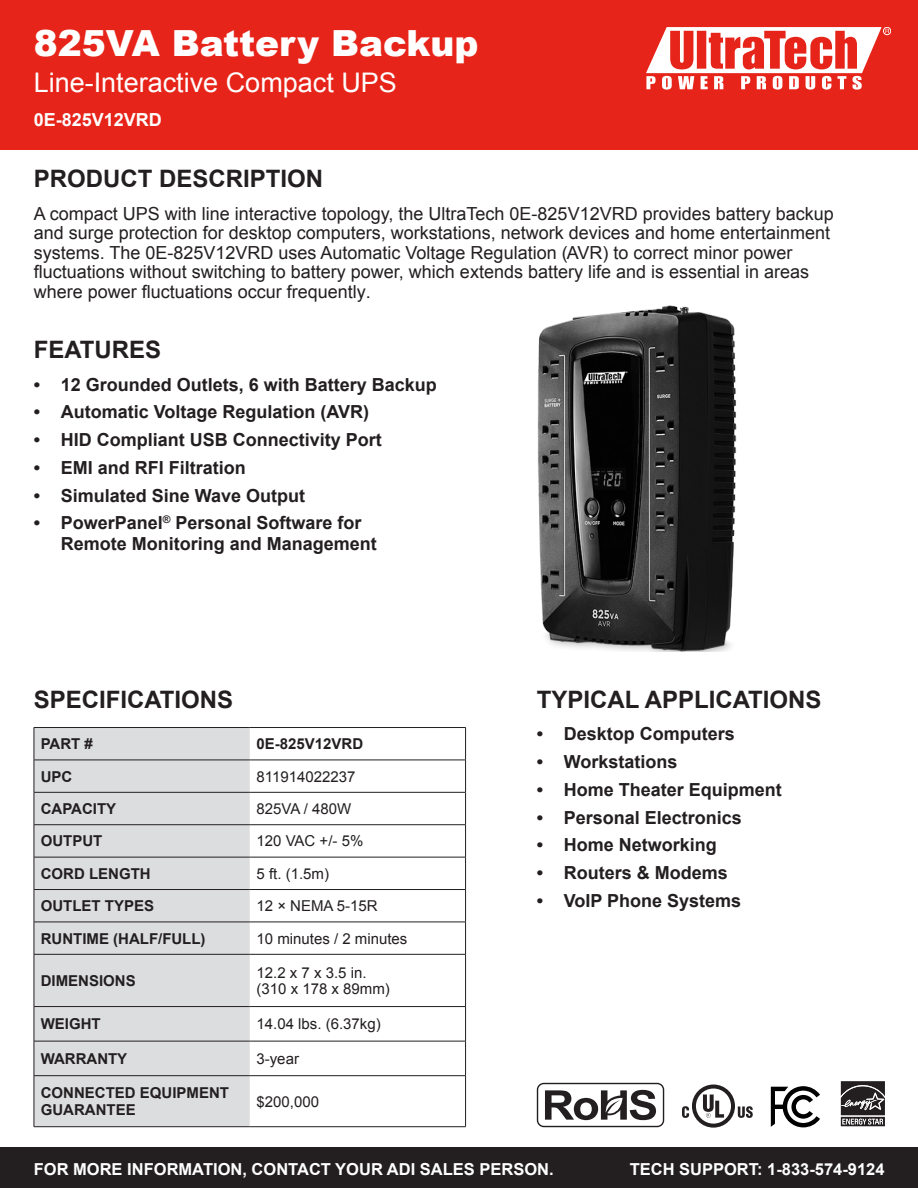
<style>
.page{position:relative;width:918px;height:1188px;background:#fff}
.page>*{position:absolute;margin:0;border:0;box-sizing:border-box;transform-origin:0 0}
.t1{font:900 36px "Arial";color:#fff}
.t2{font:27px "Arial";color:#fff}
.t3{font:700 24px "Arial";color:#231f20}
.t4{font:18px/19.5px "Arial";color:#231f20}
.t5{font:700 18px/21px "Arial";color:#231f20}
.t6{font:700 18px "Arial";color:#fff}
.t7{font:700 16.5px "Arial";color:#fff}
.t8{font:15px "Arial";color:#231f20}
.t9{font:700 15px/16.5px "Arial";color:#231f20}
</style>
<div class="page">
<div style="left:0;top:0;width:918px;height:149px;background:#e72419"></div>
<div style="left:0;top:1148px;width:918px;height:40px;background:#231f20"></div>
<svg style="left:646px;top:27px;width:243px;height:63px"></svg>
<div style="left:883px;top:27px;width:8px;height:8px;border:1px solid #fff;border-radius:50%"></div>
<div style="left:35px;top:728px;width:215px;height:398px;background:#dcdddf"></div>
<hr style="left:34px;top:727px;width:216px;height:1px;background:#231f20">
<hr style="left:34px;top:728px;width:1px;height:32px;background:#231f20">
<hr style="left:250px;top:727px;width:216px;height:1px;background:#231f20">
<hr style="left:465px;top:728px;width:1px;height:32px;background:#231f20">
<hr style="left:34px;top:760px;width:216px;height:1px;background:#231f20">
<hr style="left:34px;top:760px;width:1px;height:32px;background:#231f20">
<hr style="left:250px;top:760px;width:216px;height:1px;background:#231f20">
<hr style="left:465px;top:760px;width:1px;height:32px;background:#231f20">
<hr style="left:34px;top:792px;width:216px;height:1px;background:#231f20">
<hr style="left:34px;top:793px;width:1px;height:32px;background:#231f20">
<hr style="left:250px;top:792px;width:216px;height:1px;background:#231f20">
<hr style="left:465px;top:793px;width:1px;height:32px;background:#231f20">
<hr style="left:34px;top:824px;width:216px;height:1px;background:#231f20">
<hr style="left:34px;top:825px;width:1px;height:32px;background:#231f20">
<hr style="left:250px;top:824px;width:216px;height:1px;background:#231f20">
<hr style="left:465px;top:825px;width:1px;height:32px;background:#231f20">
<hr style="left:34px;top:857px;width:216px;height:1px;background:#231f20">
<hr style="left:34px;top:857px;width:1px;height:32px;background:#231f20">
<hr style="left:250px;top:857px;width:216px;height:1px;background:#231f20">
<hr style="left:465px;top:857px;width:1px;height:32px;background:#231f20">
<hr style="left:34px;top:889px;width:216px;height:1px;background:#231f20">
<hr style="left:34px;top:890px;width:1px;height:32px;background:#231f20">
<hr style="left:250px;top:889px;width:216px;height:1px;background:#231f20">
<hr style="left:465px;top:890px;width:1px;height:32px;background:#231f20">
<hr style="left:34px;top:922px;width:216px;height:1px;background:#231f20">
<hr style="left:34px;top:922px;width:1px;height:32px;background:#231f20">
<hr style="left:250px;top:922px;width:216px;height:1px;background:#231f20">
<hr style="left:465px;top:922px;width:1px;height:32px;background:#231f20">
<hr style="left:34px;top:954px;width:216px;height:1px;background:#231f20">
<hr style="left:34px;top:955px;width:1px;height:51px;background:#231f20">
<hr style="left:250px;top:954px;width:216px;height:1px;background:#231f20">
<hr style="left:465px;top:955px;width:1px;height:51px;background:#231f20">
<hr style="left:34px;top:1006px;width:216px;height:1px;background:#231f20">
<hr style="left:34px;top:1007px;width:1px;height:34px;background:#231f20">
<hr style="left:250px;top:1006px;width:216px;height:1px;background:#231f20">
<hr style="left:465px;top:1007px;width:1px;height:34px;background:#231f20">
<hr style="left:34px;top:1041px;width:216px;height:1px;background:#231f20">
<hr style="left:34px;top:1041px;width:1px;height:34px;background:#231f20">
<hr style="left:250px;top:1041px;width:216px;height:1px;background:#231f20">
<hr style="left:465px;top:1041px;width:1px;height:34px;background:#231f20">
<hr style="left:34px;top:1075px;width:216px;height:1px;background:#231f20">
<hr style="left:34px;top:1076px;width:1px;height:51px;background:#231f20">
<hr style="left:250px;top:1075px;width:216px;height:1px;background:#231f20">
<hr style="left:465px;top:1076px;width:1px;height:51px;background:#231f20">
<hr style="left:34px;top:1126px;width:216px;height:1px;background:#231f20">
<hr style="left:250px;top:1126px;width:216px;height:1px;background:#231f20">
<img style="left:537px;top:305px;width:200px;height:347px">
<svg style="left:682px;top:1085px;width:71px;height:43px"></svg>
<svg style="left:771px;top:1086px;width:49px;height:41px"></svg>
<svg style="left:840px;top:1081px;width:45px;height:46px"></svg>
<div style="left:537px;top:1083px;width:127px;height:44px;border:1px solid #231f20;border-radius:6px"></div>
<svg style="left:545px;top:1090px;width:111px;height:30px"></svg>
<p class="t1" style="left:34px;top:17px;width:446px">825VA Battery Backup</p>
<p class="t2" style="left:34px;top:65px;width:365px">Line-Interactive Compact UPS</p>
<p class="t6" style="left:34px;top:108px;width:130px">0E-825V12VRD</p>
<p class="t3" style="left:34px;top:163px;width:291px">PRODUCT DESCRIPTION</p>
<p class="t4" style="left:34px;top:204px;width:802px">A compact UPS with line interactive topology, the UltraTech 0E-825V12VRD provides battery backup and surge protection for desktop computers, workstations, network devices and home entertainment systems. The 0E-825V12VRD uses Automatic Voltage Regulation (AVR) to correct minor power fluctuations without switching to battery power, which extends battery life and is essential in areas where power fluctuations occur frequently.</p>
<p class="t3" style="left:34px;top:334px;width:129px">FEATURES</p>
<p class="t5" style="left:34px;top:375px;width:405px">• 12 Grounded Outlets, 6 with Battery Backup</p>
<p class="t5" style="left:34px;top:402px;width:337px">• Automatic Voltage Regulation (AVR)</p>
<p class="t5" style="left:34px;top:430px;width:350px">• HID Compliant USB Connectivity Port</p>
<p class="t5" style="left:34px;top:458px;width:214px">• EMI and RFI Filtration</p>
<p class="t5" style="left:34px;top:486px;width:273px">• Simulated Sine Wave Output</p>
<p class="t5" style="left:61px;top:513px;width:318px;text-indent:-27px">• PowerPanel<sup>®</sup> Personal Software for<br>Remote Monitoring and Management</p>
<p class="t3" style="left:34px;top:684px;width:201px">SPECIFICATIONS</p>
<p class="t3" style="left:537px;top:684px;width:286px">TYPICAL APPLICATIONS</p>
<p class="t9" style="left:41px;top:736px;width:54px">PART #</p>
<p class="t9" style="left:256px;top:736px;width:108px">0E-825V12VRD</p>
<p class="t9" style="left:41px;top:769px;width:33px">UPC</p>
<p class="t8" style="left:256px;top:766px;width:100px">811914022237</p>
<p class="t9" style="left:41px;top:801px;width:77px">CAPACITY</p>
<p class="t8" style="left:256px;top:798px;width:96px">825VA / 480W</p>
<p class="t9" style="left:41px;top:833px;width:63px">OUTPUT</p>
<p class="t8" style="left:256px;top:831px;width:108px">120 VAC +/- 5%</p>
<p class="t9" style="left:41px;top:866px;width:111px">CORD LENGTH</p>
<p class="t8" style="left:256px;top:864px;width:74px">5 ft. (1.5m)</p>
<p class="t9" style="left:41px;top:898px;width:115px">OUTLET TYPES</p>
<p class="t8" style="left:256px;top:896px;width:123px">12 × NEMA 5-15R</p>
<p class="t9" style="left:41px;top:931px;width:166px">RUNTIME (HALF/FULL)</p>
<p class="t8" style="left:256px;top:928px;width:152px">10 minutes / 2 minutes</p>
<p class="t9" style="left:41px;top:973px;width:97px">DIMENSIONS</p>
<p class="t8" style="left:256px;top:963px;width:112px">12.2 x 7 x 3.5 in.</p>
<p class="t8" style="left:256px;top:979px;width:135px">(310 x 178 x 89mm)</p>
<p class="t9" style="left:41px;top:1016px;width:61px">WEIGHT</p>
<p class="t8" style="left:256px;top:1014px;width:126px">14.04 lbs. (6.37kg)</p>
<p class="t9" style="left:41px;top:1051px;width:88px">WARRANTY</p>
<p class="t8" style="left:256px;top:1049px;width:44px">3-year</p>
<p class="t9" style="left:41px;top:1085px;width:190px">CONNECTED EQUIPMENT<br>GUARANTEE</p>
<p class="t8" style="left:256px;top:1092px;width:64px">$200,000</p>
<p class="t5" style="left:537px;top:724px;width:200px">• Desktop Computers</p>
<p class="t5" style="left:537px;top:752px;width:142px">• Workstations</p>
<p class="t5" style="left:537px;top:780px;width:247px">• Home Theater Equipment</p>
<p class="t5" style="left:537px;top:807px;width:207px">• Personal Electronics</p>
<p class="t5" style="left:537px;top:835px;width:182px">• Home Networking</p>
<p class="t5" style="left:537px;top:863px;width:193px">• Routers &amp; Modems</p>
<p class="t5" style="left:537px;top:891px;width:206px">• VoIP Phone Systems</p>
<p class="t7" style="left:34px;top:1158px;width:522px">FOR MORE INFORMATION, CONTACT YOUR ADI SALES PERSON.</p>
<p class="t7" style="left:630px;top:1158px;width:256px">TECH SUPPORT: 1-833-574-9124</p>
</div>
